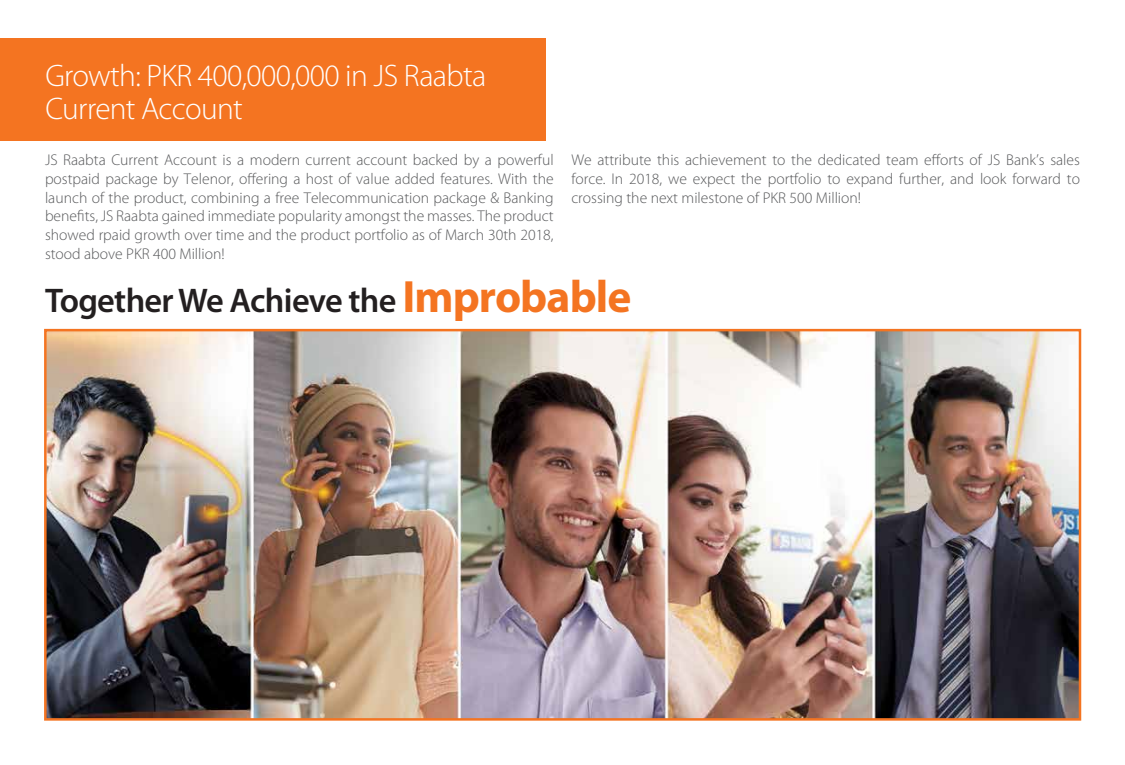
<style>
.page{position:relative;width:1125px;height:765px;background:#fff}
.page>*{position:absolute;margin:0;border:0;box-sizing:border-box;transform-origin:0 0}
.t1{font:600 34.25px "Myriad Pro";letter-spacing:-.02em;color:#231f20}
.t2{font:300 31.25px/33.8px "Myriad Pro";letter-spacing:-.02em;color:#fff}
.t3{font:300 15.62px/18.8px "Myriad Pro";color:#58595b;text-align:justify}
.s1{font-weight:700;font-size:45.5px;color:#f47421}
</style>
<div class="page">
<img style="left:47px;top:332px;width:1031px;height:386px">
<div style="left:0;top:38px;width:545px;height:103px;background:#f47421"></div>
<div style="left:44px;top:329px;width:1037px;height:392px;border:2px solid #f47421"></div>
<h2 class="t2" style="left:45px;top:59px;width:442px">Growth: PKR 400,000,000 in JS Raabta<br>Current Account</h2>
<p class="t3" style="left:45px;top:151px;width:510px">JS Raabta Current Account is a modern current account backed by a powerful postpaid package by Telenor, offering a host of value added features. With the launch of the product, combining a free Telecommunication package &amp; Banking benefits, JS Raabta gained immediate popularity amongst the masses. The product showed rpaid growth over time and the product portfolio as of March 30th 2018, stood above PKR 400 Million!</p>
<p class="t3" style="left:571px;top:151px;width:510px">We attribute this achievement to the dedicated team efforts of JS Bank’s sales force. In 2018, we expect the portfolio to expand further, and look forward to crossing the next milestone of PKR 500 Million!</p>
<h1 class="t1" style="left:45px;top:279px;width:588px">Together We Achieve the <span class="s1">Improbable</span></h1>
</div>
